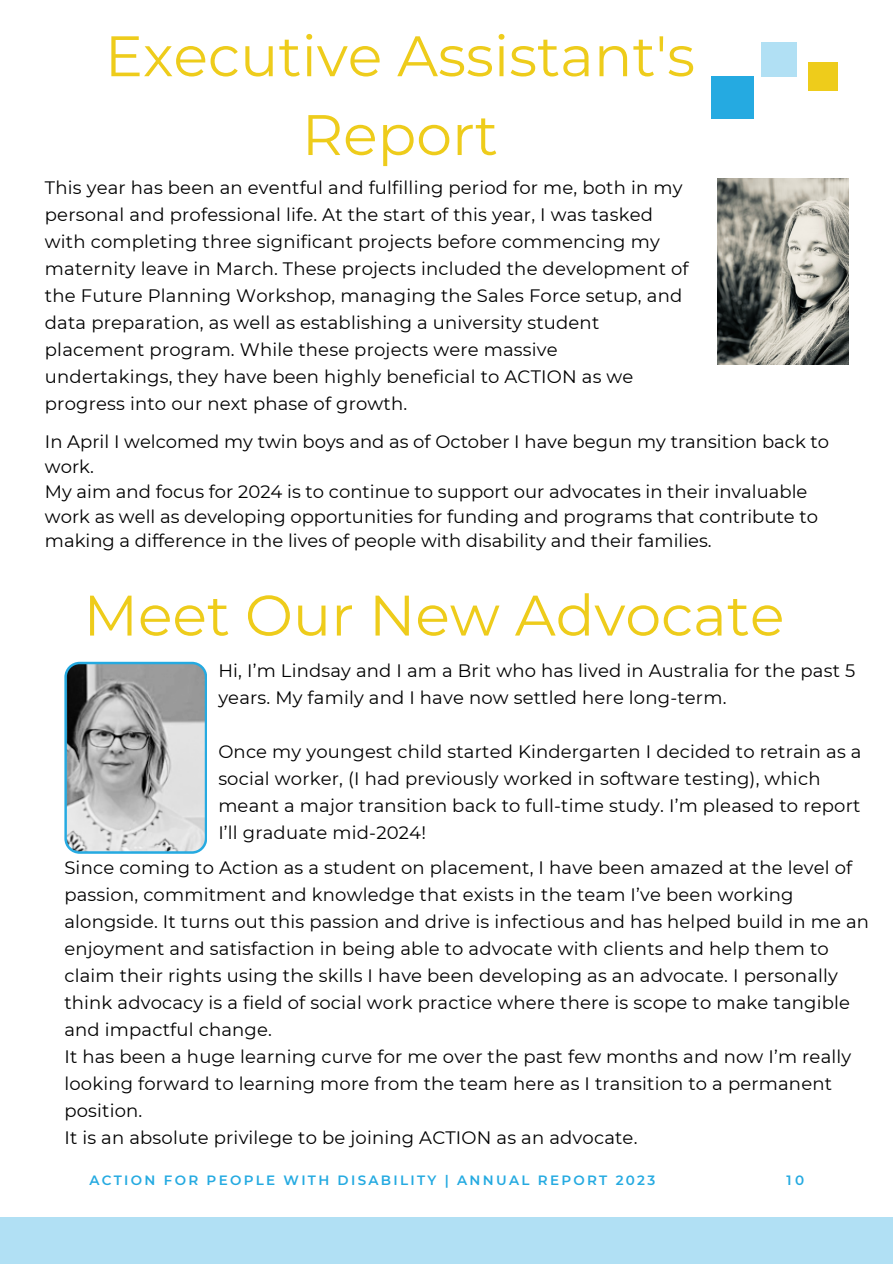
<style>
.page{position:relative;width:893px;height:1264px;background:#fff}
.page>*{position:absolute;margin:0;border:0;box-sizing:border-box;transform-origin:0 0}
.t1{font:57px "Montserrat";color:#eecc1b}
.t2{font:18px/27px "Montserrat";letter-spacing:.01em;color:#000}
.t3{font:600 13.5px "Montserrat";letter-spacing:.17em;color:#25aae1}
</style>
<div class="page">
<div style="left:711px;top:76px;width:42px;height:42px;background:#25aae1"></div>
<div style="left:761px;top:42px;width:35px;height:34px;background:#b1e0f4"></div>
<div style="left:808px;top:62px;width:30px;height:29px;background:#eecc1b"></div>
<div style="left:0;top:1217px;width:892px;height:46px;background:#b1e0f4"></div>
<img style="left:717px;top:178px;width:131px;height:186px">
<svg style="left:64px;top:661px;width:143px;height:192px"></svg>
<p class="t1" style="left:105px;top:21px;width:591px">Executive Assistant's</p>
<p class="t1" style="left:302px;top:100px;width:197px">Report</p>
<p class="t2" style="left:45px;top:174px;width:645px">This year has been an eventful and fulfilling period for me, both in my personal and professional life. At the start of this year, I was tasked with completing three significant projects before commencing my maternity leave in March. These projects included the development of the Future Planning Workshop, managing the Sales Force setup, and data preparation, as well as establishing a university student placement program. While these projects were massive undertakings, they have been highly beneficial to ACTION as we progress into our next phase of growth.</p>
<p class="t2" style="left:45px;top:429px;width:785px;line-height:24.8px">In April I welcomed my twin boys and as of October I have begun my transition back to work.</p>
<p class="t2" style="left:45px;top:479px;width:774px;line-height:24.8px">My aim and focus for 2024 is to continue to support our advocates in their invaluable work as well as developing opportunities for funding and programs that contribute to making a difference in the lives of people with disability and their families.</p>
<p class="t1" style="left:84px;top:580px;width:702px">Meet Our New Advocate</p>
<p class="t2" style="left:218px;top:657px;width:638px">Hi, I’m Lindsay and I am a Brit who has lived in Australia for the past 5 years. My family and I have now settled here long-term.</p>
<p class="t2" style="left:218px;top:738px;width:644px">Once my youngest child started Kindergarten I decided to retrain as a social worker, (I had previously worked in software testing), which meant a major transition back to full-time study. I’m pleased to report I’ll graduate mid-2024!</p>
<p class="t2" style="left:64px;top:853px;width:806px">Since coming to Action as a student on placement, I have been amazed at the level of passion, commitment and knowledge that exists in the team I’ve been working alongside. It turns out this passion and drive is infectious and has helped build in me an enjoyment and satisfaction in being able to advocate with clients and help them to claim their rights using the skills I have been developing as an advocate. I personally think advocacy is a field of social work practice where there is scope to make tangible and impactful change.</p>
<p class="t2" style="left:64px;top:1042px;width:788px">It has been a huge learning curve for me over the past few months and now I’m really looking forward to learning more from the team here as I transition to a permanent position.</p>
<p class="t2" style="left:64px;top:1123px;width:574px">It is an absolute privilege to be joining ACTION as an advocate.</p>
<p class="t3" style="left:89px;top:1172px;width:567px">ACTION FOR PEOPLE WITH DISABILITY | ANNUAL REPORT 2023</p>
<p class="t3" style="left:786px;top:1172px;width:19px">10</p>
</div>
